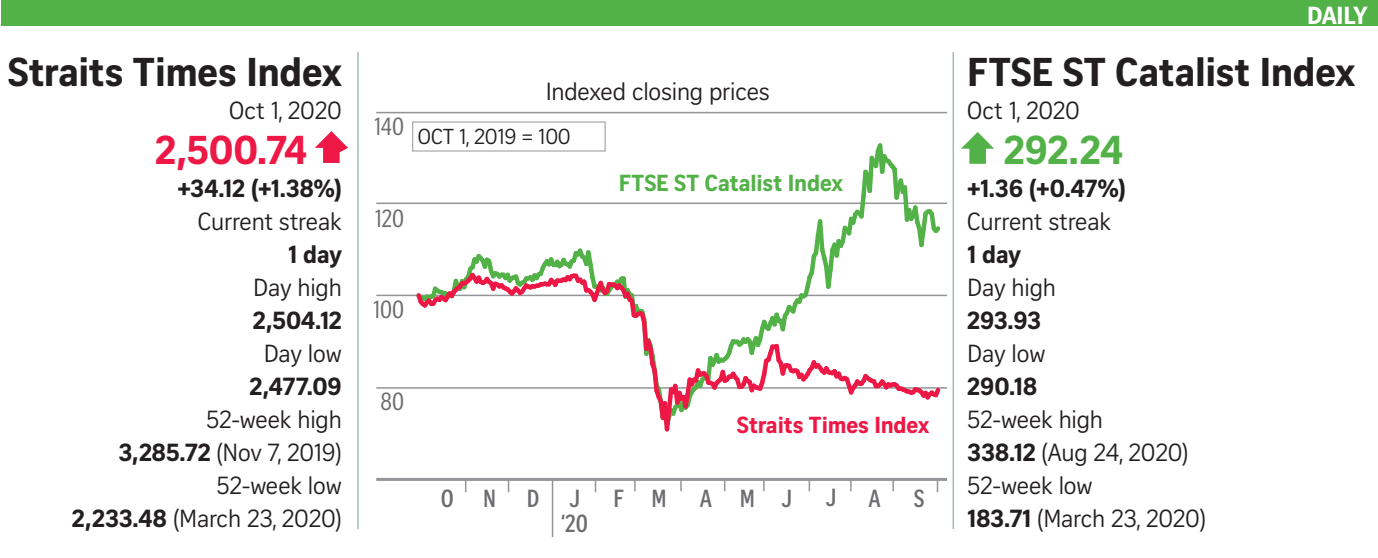
<style>
.page{position:relative;width:1378px;height:558px;background:#fff}
.page>*{position:absolute;margin:0;border:0;box-sizing:border-box;transform-origin:0 0}
.t1{font:700 39px "Curator Serp Text";letter-spacing:-.01em;color:#231f20}
.t2{font:700 39px "Curator Serp Text";color:#ed1845}
.t3{font:700 39px "Curator Serp Text";color:#52b147}
.t4{font:24px/33px "Curator Serp Text";letter-spacing:-.01em;color:#231f20;text-align:right}
.t5{font:700 24px "Curator Serp Text";letter-spacing:-.01em;color:#231f20}
.t6{font:700 24px/25.5px "Curator Head Cond ST Semi";color:#6c6d70;text-align:center}
.t7{font:24px "Curator Head Cond ST Regular";color:#6c6d70}
.t8{font:700 24px "Curator Serp Text";letter-spacing:-.02em;color:#fff}
.t9{font:22.5px "Curator Head ST Bold";letter-spacing:-.01em;color:#52b147}
.t10{font:22.5px "Curator Head ST Bold";letter-spacing:-.01em;color:#ed1845}
.t11{font:21px "Curator Serp Text";letter-spacing:-.01em;color:#231f20}
.s1{font-weight:700}
</style>
<div class="page">
<div style="left:2px;top:0;width:1376px;height:26px;background:#52b147"></div>
<svg style="left:961px;top:132px;width:33px;height:32px"></svg>
<svg style="left:315px;top:131px;width:33px;height:32px"></svg>
<div style="left:412px;top:121px;width:193px;height:30px;background:#fff;border:1px solid #939598"></div>
<hr style="left:357px;top:52px;width:2px;height:476px;background:#a8b7b6">
<hr style="left:952px;top:52px;width:2px;height:476px;background:#a8b7b6">
<hr style="left:376px;top:477px;width:571px;height:3px;background:#939598">
<hr style="left:376px;top:294px;width:571px;height:2px;background:#939598">
<hr style="left:376px;top:386px;width:571px;height:2px;background:#939598">
<hr style="left:376px;top:202px;width:571px;height:2px;background:#939598">
<hr style="left:376px;top:112px;width:571px;height:1px;background:#939598">
<svg style="left:412px;top:139px;width:532px;height:293px"></svg>
<hr style="left:552px;top:478px;width:1px;height:58px;background:#939598">
<svg style="left:808px;top:480px;width:2px;height:10px"></svg>
<svg style="left:892px;top:480px;width:2px;height:10px"></svg>
<svg style="left:634px;top:480px;width:2px;height:10px"></svg>
<svg style="left:680px;top:480px;width:2px;height:10px"></svg>
<h1 class="t1" style="left:8px;top:48px;width:335px">Straits Times Index</h1>
<p class="t4" style="left:229px;top:93px;width:114px">Oct 1, 2020</p>
<h1 class="t2" style="left:155px;top:126px;width:154px">2,500.74</h1>
<p class="t5" style="left:177px;top:173px;width:166px">+34.12 (+1.38%)</p>
<p class="t4" style="left:198px;top:204px;width:145px">Current streak</p>
<p class="t5" style="left:288px;top:239px;width:55px">1 day</p>
<p class="t4" style="left:253px;top:270px;width:90px">Day high</p>
<p class="t5" style="left:253px;top:305px;width:90px">2,504.12</p>
<p class="t4" style="left:264px;top:336px;width:80px">Day low</p>
<p class="t5" style="left:249px;top:371px;width:94px">2,477.09</p>
<p class="t4" style="left:72px;top:402px;width:271px">52-week high<br><span class="s1">3,285.72</span> (Nov 7, 2019)<br>52-week low<br><span class="s1">2,233.48</span> (March 23, 2020)</p>
<p class="t7" style="left:374px;top:114px;width:31px">140</p>
<p class="t7" style="left:375px;top:205px;width:30px">120</p>
<p class="t4" style="left:546px;top:75px;width:226px">Indexed closing prices</p>
<p class="t11" style="left:418px;top:124px;width:155px">OCT 1, 2019 = 100</p>
<p class="t9" style="left:619px;top:168px;width:226px">FTSE ST Catalist Index</p>
<p class="t7" style="left:374px;top:296px;width:32px">100</p>
<p class="t7" style="left:380px;top:388px;width:25px">80</p>
<p class="t10" style="left:737px;top:410px;width:194px">Straits Times Index</p>
<p class="t6" style="left:441px;top:485px;width:57px">O N</p>
<p class="t6" style="left:527px;top:485px;width:14px">D</p>
<p class="t6" style="left:613px;top:485px;width:54px">F M</p>
<p class="t6" style="left:700px;top:485px;width:94px">AMJ</p>
<p class="t6" style="left:826px;top:485px;width:12px">J</p>
<p class="t6" style="left:868px;top:485px;width:14px">A</p>
<p class="t6" style="left:913px;top:485px;width:12px">S</p>
<p class="t6" style="left:561px;top:485px;width:28px">J ‘20</p>
<p class="t8" style="left:1307px;top:1px;width:62px">DAILY</p>
<h1 class="t1" style="left:967px;top:48px;width:389px">FTSE ST Catalist Index</h1>
<p class="t4" style="left:967px;top:93px;width:114px">Oct 1, 2020</p>
<h1 class="t3" style="left:1004px;top:126px;width:121px">292.24</h1>
<p class="t5" style="left:967px;top:173px;width:160px">+1.36 (+0.47%)</p>
<p class="t4" style="left:967px;top:204px;width:145px">Current streak</p>
<p class="t5" style="left:967px;top:239px;width:55px">1 day</p>
<p class="t4" style="left:967px;top:270px;width:90px">Day high</p>
<p class="t5" style="left:967px;top:305px;width:75px">293.93</p>
<p class="t4" style="left:967px;top:336px;width:80px">Day low</p>
<p class="t5" style="left:967px;top:371px;width:72px">290.18</p>
<p class="t4" style="left:967px;top:402px;width:240px;text-align:left">52-week high<br><span class="s1">338.12</span> (Aug 24, 2020)<br>52-week low<br><span class="s1">183.71</span> (March 23, 2020)</p>
</div>
